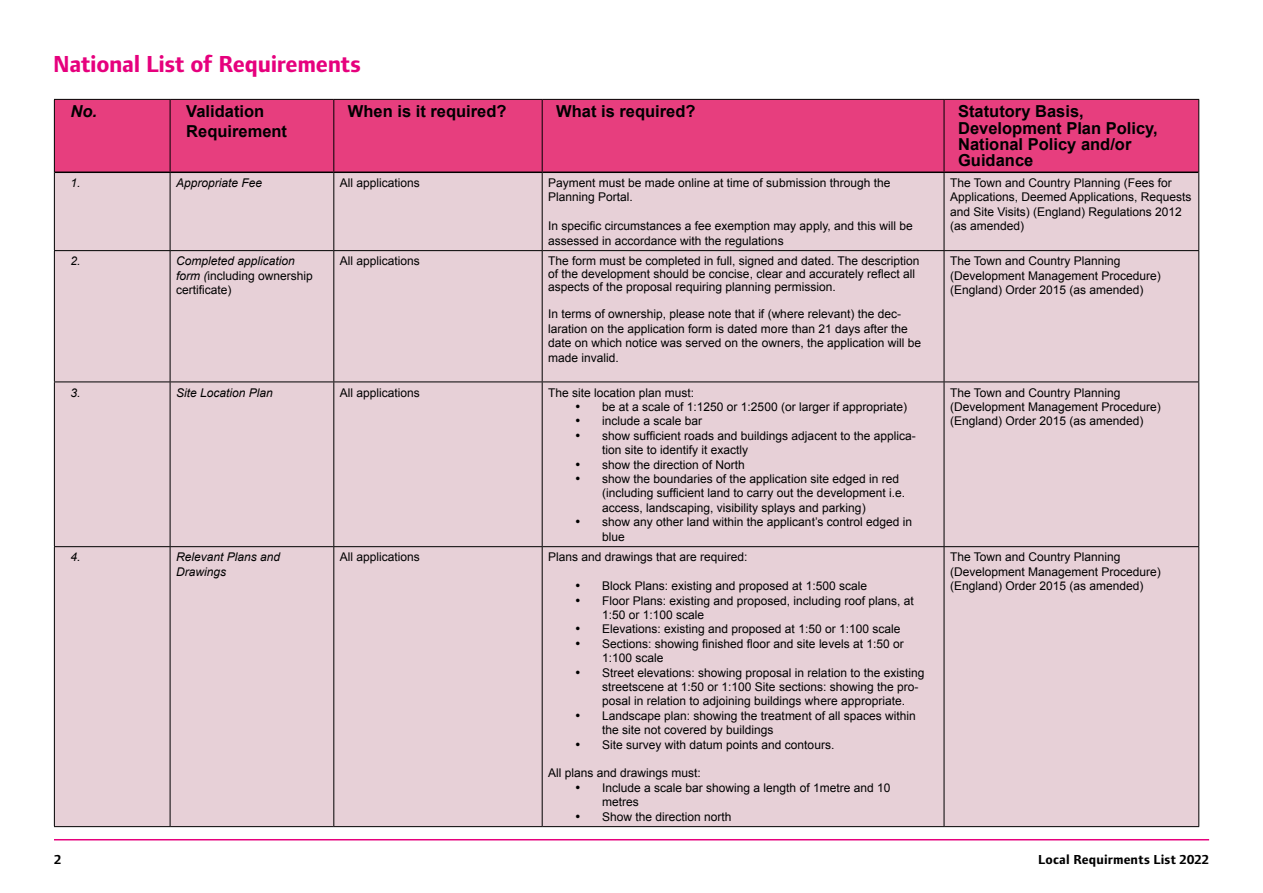
<style>
.page{position:relative;width:1263px;height:893px;background:#fff}
.page>*{position:absolute;margin:0;border:0;box-sizing:border-box;transform-origin:0 0}
.Sub_Sub_Heading_-_no{font:700 24px "Foundry Form Sans";letter-spacing:-.01em;color:#e6007d}
.Table_Paragraph{font:700 16.5px/19.8px "Arial";color:#000}
.Table_Paragraph-2{font:italic 700 16.5px "Arial";color:#000}
.t1{font:700 13.5px "Foundry Form Sans";letter-spacing:.015em;color:#000}
.Table_text_KK{font:12px/14.4px "Arial";color:#000}
.Table_text_KK-2{font:italic 12px "Arial";color:#000}
.table_1st_column{font:italic 12px "Arial";color:#000}
.Table_Paragraph-3{font:italic 12px "Arial";color:#000}
.s1{font-style:italic}
</style>
<div class="page">
<hr style="left:54px;top:839px;width:1155px;height:1px;background:#e6007d">
<div style="left:55px;top:100px;width:1143px;height:72px;background:#e73e7e"></div>
<div style="left:55px;top:173px;width:1143px;height:653px;background:#e7d0d7"></div>
<hr style="left:54px;top:99px;width:116px;height:1px;background:#000">
<hr style="left:54px;top:100px;width:1px;height:72px;background:#000">
<hr style="left:170px;top:99px;width:164px;height:1px;background:#000">
<hr style="left:170px;top:100px;width:1px;height:72px;background:#000">
<hr style="left:334px;top:99px;width:208px;height:1px;background:#000">
<hr style="left:333px;top:100px;width:1px;height:72px;background:#000">
<hr style="left:542px;top:99px;width:402px;height:1px;background:#000">
<hr style="left:542px;top:100px;width:1px;height:72px;background:#000">
<hr style="left:944px;top:99px;width:255px;height:1px;background:#000">
<hr style="left:944px;top:100px;width:1px;height:72px;background:#000">
<hr style="left:1198px;top:100px;width:1px;height:72px;background:#000">
<hr style="left:54px;top:172px;width:1px;height:78px;background:#000">
<hr style="left:170px;top:173px;width:1px;height:77px;background:#000">
<hr style="left:333px;top:173px;width:1px;height:77px;background:#000">
<hr style="left:542px;top:173px;width:1px;height:77px;background:#000">
<hr style="left:944px;top:173px;width:1px;height:77px;background:#000">
<hr style="left:1198px;top:172px;width:1px;height:78px;background:#000">
<hr style="left:54px;top:250px;width:116px;height:1px;background:#000">
<hr style="left:54px;top:251px;width:1px;height:131px;background:#000">
<hr style="left:170px;top:250px;width:164px;height:1px;background:#000">
<hr style="left:170px;top:251px;width:1px;height:131px;background:#000">
<hr style="left:334px;top:250px;width:208px;height:1px;background:#000">
<hr style="left:333px;top:251px;width:1px;height:131px;background:#000">
<hr style="left:542px;top:250px;width:402px;height:1px;background:#000">
<hr style="left:542px;top:251px;width:1px;height:131px;background:#000">
<hr style="left:944px;top:250px;width:255px;height:1px;background:#000">
<hr style="left:944px;top:251px;width:1px;height:131px;background:#000">
<hr style="left:1198px;top:251px;width:1px;height:131px;background:#000">
<hr style="left:54px;top:382px;width:116px;height:1px;background:#000">
<hr style="left:54px;top:382px;width:1px;height:164px;background:#000">
<hr style="left:170px;top:382px;width:164px;height:1px;background:#000">
<hr style="left:170px;top:382px;width:1px;height:164px;background:#000">
<hr style="left:334px;top:382px;width:208px;height:1px;background:#000">
<hr style="left:333px;top:382px;width:1px;height:164px;background:#000">
<hr style="left:542px;top:382px;width:402px;height:1px;background:#000">
<hr style="left:542px;top:382px;width:1px;height:164px;background:#000">
<hr style="left:944px;top:382px;width:255px;height:1px;background:#000">
<hr style="left:944px;top:382px;width:1px;height:164px;background:#000">
<hr style="left:1198px;top:382px;width:1px;height:164px;background:#000">
<hr style="left:54px;top:546px;width:116px;height:1px;background:#000">
<hr style="left:54px;top:547px;width:1px;height:279px;background:#000">
<hr style="left:170px;top:546px;width:164px;height:1px;background:#000">
<hr style="left:170px;top:547px;width:1px;height:279px;background:#000">
<hr style="left:334px;top:546px;width:208px;height:1px;background:#000">
<hr style="left:333px;top:547px;width:1px;height:279px;background:#000">
<hr style="left:542px;top:546px;width:402px;height:1px;background:#000">
<hr style="left:542px;top:547px;width:1px;height:279px;background:#000">
<hr style="left:944px;top:546px;width:255px;height:1px;background:#000">
<hr style="left:944px;top:547px;width:1px;height:279px;background:#000">
<hr style="left:1198px;top:547px;width:1px;height:279px;background:#000">
<hr style="left:54px;top:826px;width:116px;height:1px;background:#000">
<hr style="left:170px;top:826px;width:164px;height:1px;background:#000">
<hr style="left:334px;top:826px;width:208px;height:1px;background:#000">
<hr style="left:542px;top:826px;width:402px;height:1px;background:#000">
<hr style="left:944px;top:826px;width:255px;height:1px;background:#000">
<hr style="left:55px;top:172px;width:115px;height:1px;background:#000">
<hr style="left:170px;top:172px;width:164px;height:1px;background:#000">
<hr style="left:334px;top:172px;width:208px;height:1px;background:#000">
<hr style="left:542px;top:172px;width:402px;height:1px;background:#000">
<hr style="left:944px;top:172px;width:254px;height:1px;background:#000">
<p class="Sub_Sub_Heading_-_no" style="left:53px;top:51px;width:309px">National List of Requirements</p>
<p class="Table_Paragraph-2" style="left:71px;top:101px;width:28px">No.</p>
<p class="Table_Paragraph" style="left:186px;top:102px;width:102px">Validation<br>Requirement</p>
<p class="Table_Paragraph" style="left:348px;top:102px;width:160px">When is it required?</p>
<p class="Table_Paragraph" style="left:556px;top:102px;width:141px">What is required?</p>
<p class="Table_Paragraph" style="left:958px;top:102px;width:127px">Statutory Basis,</p>
<p class="Table_Paragraph" style="left:958px;top:120px;width:201px;line-height:16.4px">Development Plan Policy,<br>National Policy and/or</p>
<p class="Table_Paragraph" style="left:958px;top:151px;width:77px">Guidance</p>
<p class="Table_Paragraph-3" style="left:71px;top:175px;width:12px">1.</p>
<p class="Table_text_KK-2" style="left:176px;top:175px;width:88px">Appropriate Fee</p>
<p class="Table_text_KK" style="left:340px;top:176px;width:82px">All applications</p>
<p class="Table_text_KK" style="left:548px;top:176px;width:344px">Payment must be made online at time of submission through the</p>
<p class="Table_text_KK" style="left:548px;top:190px;width:86px">Planning Portal.</p>
<p class="Table_text_KK" style="left:548px;top:219px;width:366px">In specific circumstances a fee exemption may apply, and this will be assessed in accordance with the regulations</p>
<p class="table_1st_column" style="left:71px;top:253px;width:12px">2.</p>
<p class="Table_text_KK" style="left:176px;top:254px;width:138px"><span class="s1">Completed application form (</span>including ownership certificate)</p>
<p class="Table_text_KK" style="left:340px;top:254px;width:82px">All applications</p>
<p class="Table_text_KK" style="left:548px;top:255px;width:373px;line-height:12.9px">The form must be completed in full, signed and dated. The description of the development should be concise, clear and accurately reflect all aspects of the proposal requiring planning permission.</p>
<p class="Table_text_KK" style="left:548px;top:307px;width:374px">In terms of ownership, please note that if (where relevant) the dec&shy;laration on the application form is dated more than 21 days after the date on which notice was served on the owners, the application will be made invalid.</p>
<p class="table_1st_column" style="left:71px;top:385px;width:12px">3.</p>
<p class="Table_text_KK-2" style="left:176px;top:385px;width:98px">Site Location Plan</p>
<p class="Table_text_KK" style="left:340px;top:385px;width:82px">All applications</p>
<p class="Table_text_KK" style="left:548px;top:385px;width:148px">The site location plan must:</p>
<p class="Table_text_KK" style="left:575px;top:400px;width:333px">• be at a scale of 1:1250 or 1:2500 (or larger if appropriate)</p>
<p class="Table_text_KK" style="left:575px;top:414px;width:129px">• include a scale bar</p>
<p class="Table_text_KK" style="left:602px;top:429px;width:315px;text-indent:-27px">• show sufficient roads and buildings adjacent to the applica&shy;tion site to identify it exactly</p>
<p class="Table_text_KK" style="left:575px;top:457px;width:171px">• show the direction of North</p>
<p class="Table_text_KK" style="left:602px;top:472px;width:304px;text-indent:-27px">• show the boundaries of the application site edged in red (including sufficient land to carry out the development i.e. access, landscaping, visibility splays and parking)</p>
<p class="Table_text_KK" style="left:602px;top:515px;width:311px;text-indent:-27px">• show any other land within the applicant’s control edged in blue</p>
<p class="table_1st_column" style="left:71px;top:549px;width:12px">4.</p>
<p class="Table_text_KK-2" style="left:176px;top:549px;width:106px">Relevant Plans and</p>
<p class="Table_text_KK-2" style="left:176px;top:564px;width:52px">Drawings</p>
<p class="Table_text_KK" style="left:340px;top:550px;width:82px">All applications</p>
<p class="Table_text_KK" style="left:548px;top:550px;width:201px">Plans and drawings that are required:</p>
<p class="Table_text_KK" style="left:575px;top:579px;width:293px">• Block Plans: existing and proposed at 1:500 scale</p>
<p class="Table_text_KK" style="left:602px;top:593px;width:313px;text-indent:-27px">• Floor Plans: existing and proposed, including roof plans, at<br>1:50 or 1:100 scale</p>
<p class="Table_text_KK" style="left:575px;top:622px;width:327px">• Elevations: existing and proposed at 1:50 or 1:100 scale</p>
<p class="Table_text_KK" style="left:602px;top:636px;width:303px;text-indent:-27px">• Sections: showing finished floor and site levels at 1:50 or<br>1:100 scale</p>
<p class="Table_text_KK" style="left:602px;top:665px;width:324px;text-indent:-27px">• Street elevations: showing proposal in relation to the existing streetscene at 1:50 or 1:100 Site sections: showing the pro&shy;posal in relation to adjoining buildings where appropriate.</p>
<p class="Table_text_KK" style="left:602px;top:708px;width:315px;text-indent:-27px">• Landscape plan: showing the treatment of all spaces within the site not covered by buildings</p>
<p class="Table_text_KK" style="left:575px;top:737px;width:261px">• Site survey with datum points and contours.</p>
<p class="Table_text_KK" style="left:548px;top:766px;width:154px">All plans and drawings must:</p>
<p class="Table_text_KK" style="left:602px;top:780px;width:290px;text-indent:-27px">• Include a scale bar showing a length of 1metre and 10 metres</p>
<p class="Table_text_KK" style="left:575px;top:809px;width:158px">• Show the direction north</p>
<p class="Table_text_KK" style="left:950px;top:176px;width:243px">The Town and Country Planning (Fees for Applications, Deemed Applications, Requests and Site Visits) (England) Regulations 2012 (as amended)</p>
<p class="Table_text_KK" style="left:950px;top:254px;width:172px">The Town and Country Planning</p>
<p class="Table_text_KK" style="left:950px;top:268px;width:212px">(Development Management Procedure) (England) Order 2015 (as amended)</p>
<p class="Table_text_KK" style="left:950px;top:385px;width:172px">The Town and Country Planning</p>
<p class="Table_text_KK" style="left:950px;top:400px;width:212px">(Development Management Procedure) (England) Order 2015 (as amended)</p>
<p class="Table_text_KK" style="left:950px;top:550px;width:172px">The Town and Country Planning</p>
<p class="Table_text_KK" style="left:950px;top:564px;width:212px">(Development Management Procedure) (England) Order 2015 (as amended)</p>
<p class="t1" style="left:54px;top:852px;width:9px">2</p>
<p class="t1" style="left:1038px;top:852px;width:172px">Local Requirments List 2022</p>
</div>
